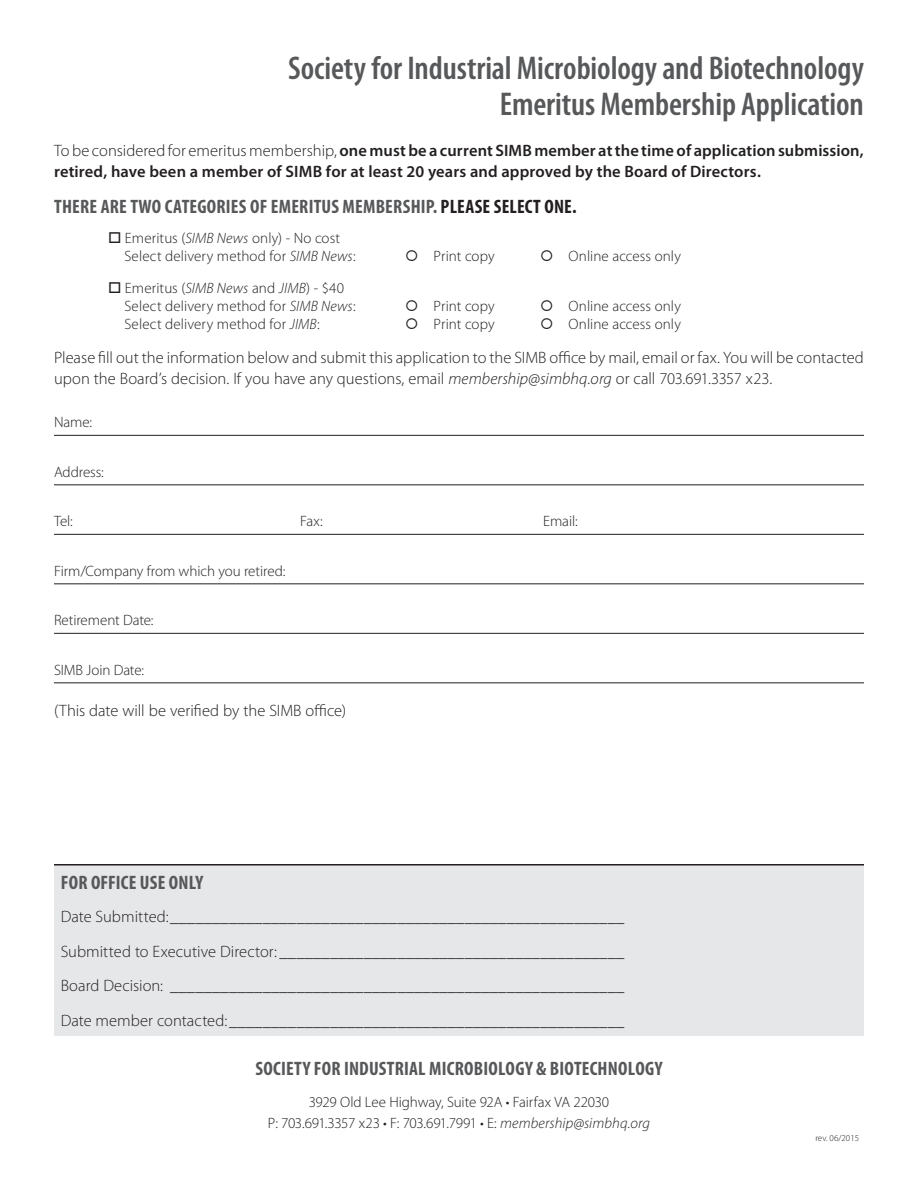
<style>
.page{position:relative;width:918px;height:1188px;background:#fff}
.page>*{position:absolute;margin:0;border:0;box-sizing:border-box;transform-origin:0 0}
.t1{font:600 condensed 33px/36px "Myriad Pro";letter-spacing:-.005em;color:#57585a;text-align:right}
.t2{font:700 condensed 19.5px "Myriad Pro";letter-spacing:.01em;color:#57585a}
.t3{font:300 16.5px/34.5px "Myriad Pro";color:#231f20}
.t4{font:600 16.5px/21px "Myriad Pro";letter-spacing:.01em;color:#231f20}
.t5{font:300 15px/18px "Myriad Pro";color:#231f20}
.t6{font:300 9px "Myriad Pro";color:#231f20}
.s1{font-weight:300}
.s2{color:#231f20}
.s3{font-style:italic}
</style>
<div class="page">
<hr style="left:54px;top:435px;width:810px;height:1px;background:#231f20">
<hr style="left:54px;top:485px;width:810px;height:1px;background:#231f20">
<hr style="left:54px;top:534px;width:810px;height:1px;background:#231f20">
<hr style="left:54px;top:584px;width:810px;height:1px;background:#231f20">
<hr style="left:54px;top:633px;width:810px;height:1px;background:#231f20">
<hr style="left:54px;top:683px;width:810px;height:1px;background:#231f20">
<div style="left:54px;top:865px;width:810px;height:170px;background:#e6e7e9"></div>
<hr style="left:54px;top:864px;width:810px;height:2px;background:#231f20">
<h1 class="t1" style="left:288px;top:50px;width:577px">Society for Industrial Microbiology and Biotechnology<br>Emeritus Membership Application</h1>
<p class="t4" style="left:54px;top:140px;width:811px"><span class="s1">To be considered for emeritus membership,</span> one must be a current SIMB member at the time of application submission, retired, have been a member of SIMB for at least 20 years and approved by the Board of Directors.</p>
<p class="t2" style="left:54px;top:194px;width:524px">THERE ARE TWO CATEGORIES OF EMERITUS MEMBERSHIP. <span class="s2">PLEASE SELECT ONE.</span></p>
<p class="t5" style="left:124px;top:230px;width:233px;text-indent:-16px">□ Emeritus (<span class="s3">SIMB News</span> only) - No cost<br>Select delivery method for <span class="s3">SIMB News</span>:</p>
<p class="t5" style="left:405px;top:248px;width:91px">○ Print copy</p>
<p class="t5" style="left:540px;top:248px;width:142px">○ Online access only</p>
<p class="t5" style="left:124px;top:279px;width:233px;text-indent:-16px">□ Emeritus (<span class="s3">SIMB News</span> and <span class="s3">JIMB</span>) - $40<br>Select delivery method for <span class="s3">SIMB News</span>:</p>
<p class="t5" style="left:405px;top:297px;width:91px">○ Print copy</p>
<p class="t5" style="left:540px;top:297px;width:142px">○ Online access only</p>
<p class="t5" style="left:125px;top:315px;width:197px">Select delivery method for <span class="s3">JIMB</span>:</p>
<p class="t5" style="left:405px;top:315px;width:91px">○ Print copy</p>
<p class="t5" style="left:540px;top:315px;width:142px">○ Online access only</p>
<p class="t3" style="left:54px;top:348px;width:811px;line-height:21px">Please fill out the information below and submit this application to the SIMB office by mail, email or fax. You will be contacted upon the Board’s decision. If you have any questions, email <span class="s3">membership@simbhq.org</span> or call 703.691.3357 x23.</p>
<p class="t5" style="left:54px;top:413px;width:40px">Name:</p>
<p class="t5" style="left:54px;top:463px;width:51px">Address:</p>
<p class="t5" style="left:54px;top:512px;width:20px">Tel:</p>
<p class="t5" style="left:300px;top:512px;width:24px">Fax:</p>
<p class="t5" style="left:543px;top:512px;width:36px">Email:</p>
<p class="t5" style="left:54px;top:562px;width:233px">Firm/Company from which you retired:</p>
<p class="t5" style="left:54px;top:611px;width:101px">Retirement Date:</p>
<p class="t5" style="left:54px;top:661px;width:92px">SIMB Join Date:</p>
<p class="t3" style="left:54px;top:693px;width:294px">(This date will be verified by the SIMB office)</p>
<p class="t2" style="left:61px;top:870px;width:144px">FOR OFFICE USE ON LY</p>
<p class="t3" style="left:61px;top:900px;width:565px;text-align:justify">Date Submitted:______________________________________________________ Submitted to Executive Director: _________________________________________ Board Decision: ______________________________________________________ Date member contacted:_______________________________________________</p>
<p class="t2" style="left:255px;top:1057px;width:409px">SOCIETY FOR IN DUSTRIAL MICROBIOLOGY &amp; BIOTECHNOLOGY</p>
<p class="t5" style="left:268px;top:1092px;width:384px;line-height:21px;text-align:center">3929 Old Lee Highway, Suite 92A • Fairfax VA 22030<br>P: 703.691.3357 x23 • F: 703.691.7991 • E: <span class="s3">membership@simbhq.org</span></p>
<p class="t6" style="left:815px;top:1133px;width:45px">rev. 06/2015</p>
</div>
